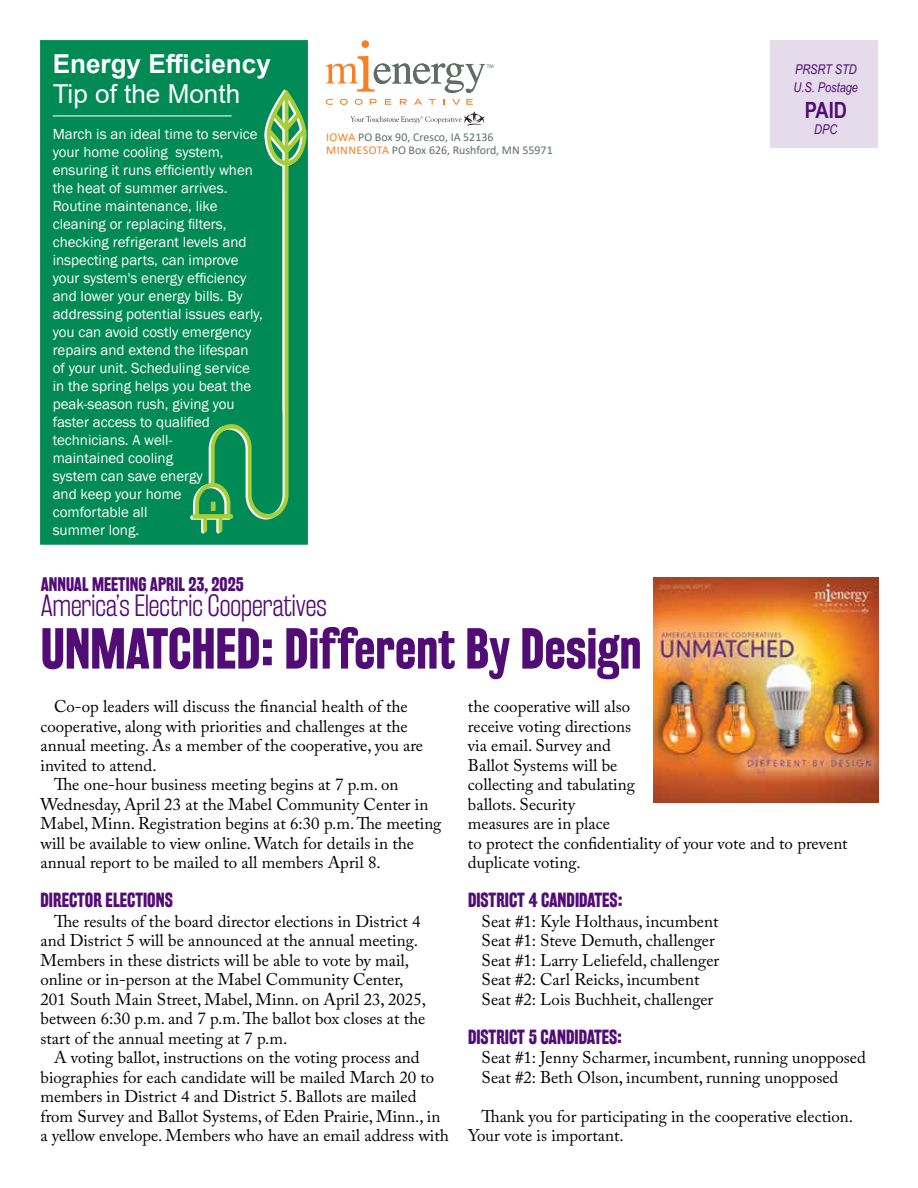
<style>
.page{position:relative;width:918px;height:1188px;background:#fff}
.page>*{position:absolute;margin:0;border:0;box-sizing:border-box;transform-origin:0 0}
.Body_paragraph_serif{font:700 51px "Rakesly Rg";color:#510c76}
.Body_paragraph_serif-2{font:27px "Rakesly Lt";color:#510c76}
.t1{font:700 26.1px "Arial";color:#fff}
.t2{font:26.1px "Arial";color:#fff}
.t3{font:700 22.35px "Arial Narrow";color:#510c76}
.Body_paragraph_serif-3{font:700 18px "Rakesly Rg";color:#510c76}
.Body_paragraph_serif-4{font:700 17.25px "Rakesly Rg";color:#510c76}
.Body_paragraph_serif-5{font:16.8px/19.5px "Adobe Caslon Pro";color:#000}
.t4{font:15px/18px "Franklin Gothic";color:#fff}
.t5{font:italic 13.35px/17.9px "Arial Narrow";color:#510c76}
.t6{font:11.85px/13.4px "Calibri";color:#5e6e66}
.t7{font:5.4px "Myriad Pro";color:#5e6e66}
.s1{color:#f58025}
</style>
<div class="page">
<div style="left:770px;top:40px;width:107px;height:108px;background:#e5dbea"></div>
<svg style="left:326px;top:99px;width:7px;height:6px"></svg>
<svg style="left:340px;top:99px;width:8px;height:6px"></svg>
<svg style="left:355px;top:99px;width:8px;height:6px"></svg>
<svg style="left:370px;top:99px;width:7px;height:6px"></svg>
<svg style="left:385px;top:99px;width:6px;height:6px"></svg>
<svg style="left:400px;top:99px;width:7px;height:6px"></svg>
<svg style="left:414px;top:99px;width:8px;height:6px"></svg>
<svg style="left:429px;top:99px;width:7px;height:6px"></svg>
<svg style="left:452px;top:99px;width:8px;height:6px"></svg>
<svg style="left:466px;top:99px;width:7px;height:6px"></svg>
<svg style="left:326px;top:56px;width:159px;height:37px"></svg>
<div style="left:362px;top:40px;width:7px;height:8px;background:#f58025;border-radius:50%"></div>
<svg style="left:351px;top:112px;width:133px;height:14px"></svg>
<div style="left:41px;top:40px;width:267px;height:504px;background:#008a56;border:1px solid #008a56"></div>
<svg style="left:192px;top:90px;width:114px;height:443px"></svg>
<svg style="left:208px;top:499px;width:5px;height:9px"></svg>
<svg style="left:211px;top:502px;width:4px;height:9px"></svg>
<img style="left:653px;top:578px;width:225px;height:224px">
<hr style="left:53px;top:115px;width:179px;height:1px;background:#fff">
<p class="t1" style="left:53px;top:45px;width:220px">Energy Efficiency</p>
<p class="t7" style="left:487px;top:62px;width:8px">TM</p>
<p class="t2" style="left:53px;top:76px;width:189px">Tip of the Month</p>
<p class="t4" style="left:53px;top:126px;width:212px">March is an ideal time to service your home cooling system, ensuring it runs efficiently when the heat of summer arrives.<br>Routine maintenance, like cleaning or replacing filters, checking refrigerant levels and inspecting parts, can improve your system's energy efficiency and lower your energy bills. By addressing potential issues early, you can avoid costly emergency repairs and extend the lifespan of your unit. Scheduling service in the spring helps you beat the peak-season rush, giving you faster access to qualified technicians. A well-</p>
<p class="t4" style="left:53px;top:450px;width:122px">maintained cooling</p>
<p class="t4" style="left:53px;top:468px;width:152px">system can save energy</p>
<p class="t4" style="left:53px;top:486px;width:131px">and keep your home</p>
<p class="t4" style="left:53px;top:504px;width:96px">comfortable all</p>
<p class="t4" style="left:53px;top:522px;width:88px">summer long.</p>
<p class="Body_paragraph_serif-4" style="left:41px;top:574px;width:204px">ANNUAL MEETING APRIL 23, 2025</p>
<p class="Body_paragraph_serif-2" style="left:41px;top:589px;width:287px">America’s Electric Cooperatives</p>
<p class="Body_paragraph_serif" style="left:41px;top:618px;width:602px">UNMATCHED: Different By Design</p>
<p class="Body_paragraph_serif-5" style="left:40px;top:697px;width:384px;text-indent:14px">Co-op leaders will discuss the financial health of the cooperative, along with priorities and challenges at the annual meeting. As a member of the cooperative, you are invited to attend.</p>
<p class="Body_paragraph_serif-5" style="left:40px;top:775px;width:403px;text-indent:14px">The one-hour business meeting begins at 7 p.m. on Wednesday, April 23 at the Mabel Community Center in Mabel, Minn. Registration begins at 6:30 p.m. The meeting will be available to view online. Watch for details in the annual report to be mailed to all members April 8.</p>
<p class="Body_paragraph_serif-3" style="left:40px;top:889px;width:134px">DIRECTOR ELECTIONS</p>
<p class="Body_paragraph_serif-5" style="left:40px;top:911px;width:387px;text-indent:14px">The results of the board director elections in District 4 and District 5 will be announced at the annual meeting.<br>Members in these districts will be able to vote by mail, online or in-person at the Mabel Community Center, 201 South Main Street, Mabel, Minn. on April 23, 2025, between 6:30 p.m. and 7 p.m. The ballot box closes at the start of the annual meeting at 7 p.m.</p>
<p class="Body_paragraph_serif-5" style="left:40px;top:1048px;width:410px;text-indent:14px">A voting ballot, instructions on the voting process and biographies for each candidate will be mailed March 20 to members in District 4 and District 5. Ballots are mailed from Survey and Ballot Systems, of Eden Prairie, Minn., in a yellow envelope. Members who have an email address with</p>
<p class="t5" style="left:794px;top:61px;width:66px">PRSRT STD<br>U.S. Postage</p>
<h3 class="t3" style="left:805px;top:93px;width:44px">PAID</h3>
<p class="t5" style="left:814px;top:120px;width:25px">DPC</p>
<p class="t6" style="left:326px;top:130px;width:228px"><span class="s1">IOWA</span> PO Box 90, Cresco, IA 52136<br><span class="s1">MINNESOTA</span> PO Box 626, Rushford, MN 55971</p>
<p class="Body_paragraph_serif-5" style="left:468px;top:697px;width:381px">the cooperative will also<br>receive voting directions<br>via email. Survey and<br>Ballot Systems will be<br>collecting and tabulating<br>ballots. Security<br>measures are in place<br>to protect the confidentiality of your vote and to prevent duplicate voting.</p>
<p class="Body_paragraph_serif-3" style="left:468px;top:890px;width:156px">DISTRICT 4 CANDIDATES:</p>
<p class="Body_paragraph_serif-5" style="left:482px;top:911px;width:238px">Seat #1: Kyle Holthaus, incumbent</p>
<p class="Body_paragraph_serif-5" style="left:482px;top:931px;width:235px">Seat #1: Steve Demuth, challenger</p>
<p class="Body_paragraph_serif-5" style="left:482px;top:950px;width:239px">Seat #1: Larry Leliefeld, challenger</p>
<p class="Body_paragraph_serif-5" style="left:482px;top:970px;width:219px">Seat #2: Carl Reicks, incumbent</p>
<p class="Body_paragraph_serif-5" style="left:482px;top:989px;width:233px">Seat #2: Lois Buchheit, challenger</p>
<p class="Body_paragraph_serif-3" style="left:468px;top:1026px;width:156px">DISTRICT 5 CANDIDATES:</p>
<p class="Body_paragraph_serif-5" style="left:482px;top:1048px;width:386px">Seat #1: Jenny Scharmer, incumbent, running unopposed</p>
<p class="Body_paragraph_serif-5" style="left:482px;top:1067px;width:358px">Seat #2: Beth Olson, incumbent, running unopposed</p>
<p class="Body_paragraph_serif-5" style="left:468px;top:1106px;width:387px;text-indent:14px">Thank you for participating in the cooperative election.<br>Your vote is important.</p>
</div>
